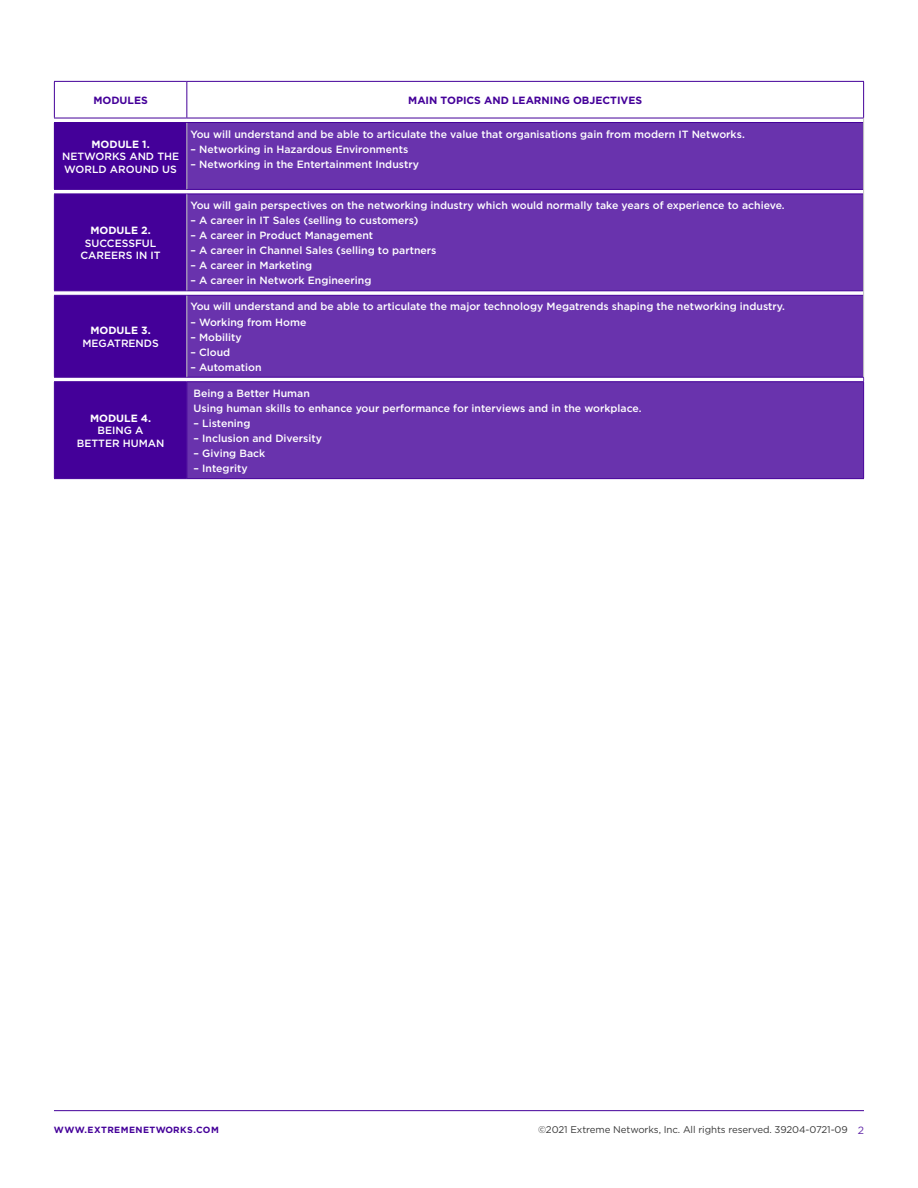
<style>
.page{position:relative;width:918px;height:1188px;background:#fff}
.page>*{position:absolute;margin:0;border:0;box-sizing:border-box;transform-origin:0 0}
.t1{font:500 10.5px/12.6px "Gotham";color:#fff}
.t2{font:700 10.5px "Gotham";color:#409}
.t3{font:700 10.5px "Gotham";color:#fff}
.t4{font:9.75px "Gotham";letter-spacing:-.01em;color:#393939}
.t5{font:700 9px "Gotham";letter-spacing:.05em;color:#409}
.s1{font-size:10.5px;color:#6026a8}
</style>
<div class="page">
<div style="left:54px;top:123px;width:133px;height:66px;background:#409"></div>
<div style="left:187px;top:123px;width:676px;height:355px;background:#6933ad"></div>
<div style="left:54px;top:195px;width:133px;height:283px;background:#409"></div>
<hr style="left:186px;top:382px;width:1px;height:96px;background:#409">
<hr style="left:54px;top:295px;width:133px;height:1px;background:#409">
<hr style="left:54px;top:377px;width:133px;height:1px;background:#409">
<hr style="left:54px;top:296px;width:1px;height:81px;background:#409">
<hr style="left:187px;top:295px;width:676px;height:1px;background:#409">
<hr style="left:187px;top:377px;width:677px;height:1px;background:#409">
<hr style="left:54px;top:189px;width:133px;height:1px;background:#409">
<hr style="left:187px;top:189px;width:676px;height:1px;background:#409">
<hr style="left:54px;top:194px;width:133px;height:1px;background:#409">
<hr style="left:187px;top:194px;width:676px;height:1px;background:#409">
<hr style="left:54px;top:290px;width:133px;height:1px;background:#409">
<hr style="left:187px;top:290px;width:676px;height:1px;background:#409">
<hr style="left:54px;top:194px;width:1px;height:96px;background:#409">
<hr style="left:54px;top:381px;width:133px;height:1px;background:#409">
<hr style="left:187px;top:381px;width:677px;height:1px;background:#409">
<hr style="left:863px;top:382px;width:1px;height:96px;background:#409">
<hr style="left:54px;top:478px;width:133px;height:1px;background:#409">
<hr style="left:187px;top:478px;width:677px;height:1px;background:#409">
<hr style="left:54px;top:382px;width:1px;height:96px;background:#409">
<svg style="left:54px;top:81px;width:810px;height:42px"></svg>
<hr style="left:186px;top:123px;width:1px;height:66px;background:#c0c0c0">
<hr style="left:863px;top:123px;width:1px;height:66px;background:#c0c0c0">
<hr style="left:186px;top:194px;width:1px;height:96px;background:#c0c0c0">
<hr style="left:863px;top:194px;width:1px;height:97px;background:#c0c0c0">
<hr style="left:186px;top:296px;width:1px;height:81px;background:#c0c0c0">
<hr style="left:863px;top:295px;width:1px;height:82px;background:#c0c0c0">
<hr style="left:54px;top:1110px;width:810px;height:1px;background:#409">
<p class="t2" style="left:93px;top:93px;width:56px">MODULES</p>
<p class="t2" style="left:408px;top:93px;width:236px">MAIN TOPICS AND LEARNING OBJECTIVES</p>
<p class="t3" style="left:91px;top:137px;width:60px">MODULE 1.</p>
<p class="t1" style="left:62px;top:150px;width:119px">NETWORKS AND THE<br>WORLD AROUND US</p>
<p class="t1" style="left:190px;top:128px;width:556px">You will understand and be able to articulate the value that organisations gain from modern IT Networks.</p>
<p class="t1" style="left:190px;top:143px;width:219px">– Networking in Hazardous Environments</p>
<p class="t1" style="left:190px;top:158px;width:230px">– Networking in the Entertainment Industry</p>
<p class="t3" style="left:90px;top:223px;width:62px">MODULE 2.</p>
<p class="t1" style="left:81px;top:236px;width:82px;text-align:center">SUCCESSFUL<br>CAREERS IN IT</p>
<p class="t3" style="left:90px;top:324px;width:62px">MODULE 3.</p>
<p class="t1" style="left:82px;top:337px;width:78px">MEGATRENDS</p>
<p class="t3" style="left:90px;top:411px;width:63px">MODULE 4.</p>
<p class="t1" style="left:77px;top:424px;width:89px;text-align:center">BEING A<br>BETTER HUMAN</p>
<p class="t1" style="left:190px;top:199px;width:596px">You will gain perspectives on the networking industry which would normally take years of experience to achieve.</p>
<p class="t1" style="left:190px;top:214px;width:230px">– A career in IT Sales (selling to customers)</p>
<p class="t1" style="left:190px;top:229px;width:184px">– A career in Product Management</p>
<p class="t1" style="left:190px;top:244px;width:248px">– A career in Channel Sales (selling to partners</p>
<p class="t1" style="left:190px;top:259px;width:123px">– A career in Marketing</p>
<p class="t1" style="left:190px;top:274px;width:183px">– A career in Network Engineering</p>
<p class="t1" style="left:190px;top:300px;width:596px">You will understand and be able to articulate the major technology Megatrends shaping the networking industry.</p>
<p class="t1" style="left:190px;top:315px;width:118px">– Working from Home</p>
<p class="t1" style="left:190px;top:330px;width:53px">– Mobility</p>
<p class="t1" style="left:190px;top:345px;width:41px">– Cloud</p>
<p class="t1" style="left:190px;top:360px;width:73px">– Automation</p>
<p class="t1" style="left:194px;top:386px;width:449px;line-height:15px">Being a Better Human<br>Using human skills to enhance your performance for interviews and in the workplace.</p>
<p class="t1" style="left:194px;top:417px;width:58px">– Listening</p>
<p class="t1" style="left:194px;top:432px;width:130px">– Inclusion and Diversity</p>
<p class="t1" style="left:194px;top:447px;width:73px">– Giving Back</p>
<p class="t1" style="left:194px;top:462px;width:55px">– Integrity</p>
<p class="t5" style="left:54px;top:1124px;width:166px">WWW.EXTREMENETWORKS.COM</p>
<p class="t4" style="left:538px;top:1124px;width:327px">©2021 Extreme Networks, Inc. All rights reserved. 39204-0721-09 <span class="s1">2</span></p>
</div>
